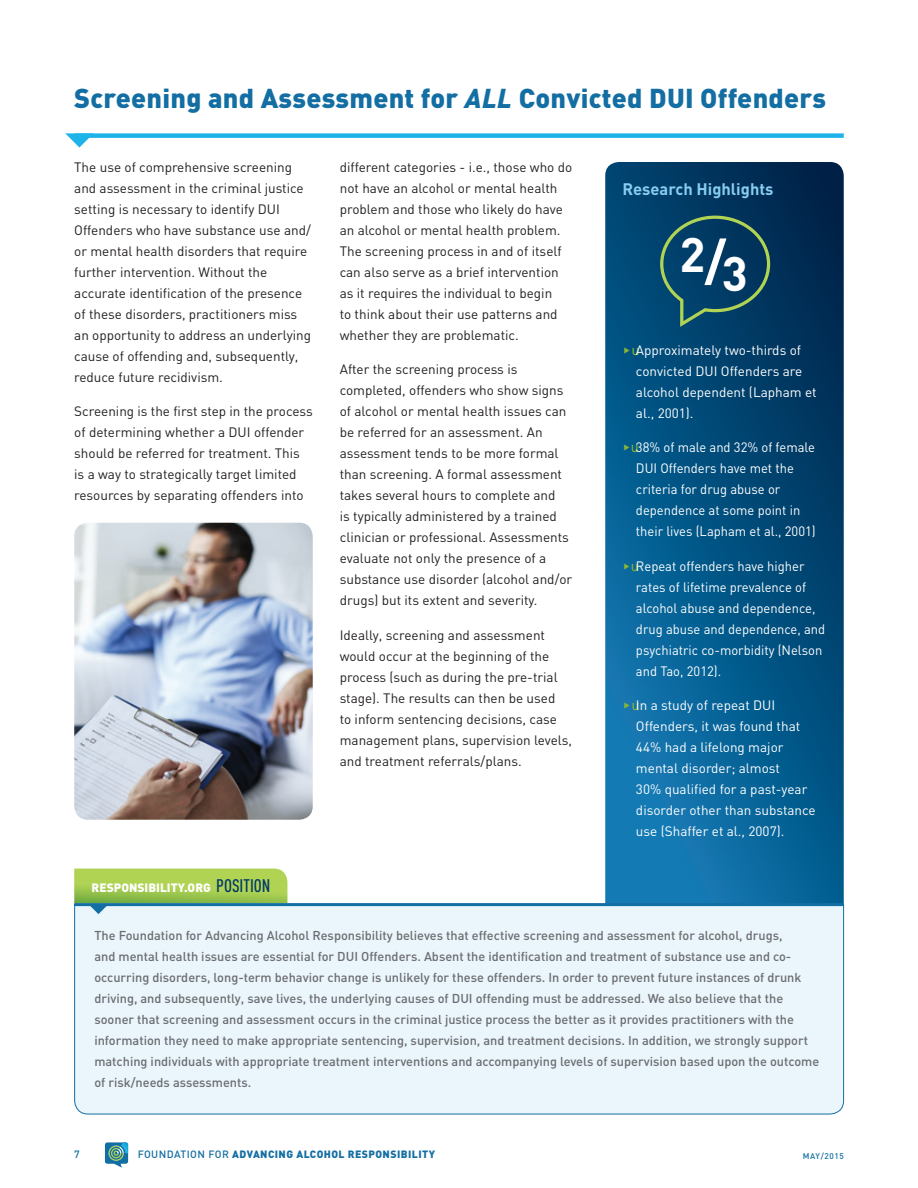
<style>
.page{position:relative;width:918px;height:1188px;background:#fff}
.page>*{position:absolute;margin:0;border:0;box-sizing:border-box;transform-origin:0 0}
.t1{font:700 47.85px "DIN";color:#fff}
.t2{font:900 27px "DIN";letter-spacing:.01em;color:#136ea3}
.t3{font:700 16.5px "DIN";color:#88cdf1}
.t4{font:13.5px/21px "DIN";color:#231f20}
.t5{font:13.5px/21px "DIN";color:#fff;scale:.96 1}
.t6{font:13.5px/21px "DIN";color:#fff}
.t7{font:500 12.75px/21px "DIN";color:#6c6d70}
.t8{font:900 12px "DIN";color:#fff}
.t9{font:900 10.5px "DIN";letter-spacing:.04em;color:#136ea3}
.t10{font:500 10.5px "DIN";color:#136ea3}
.t11{font:500 8.25px "DIN";letter-spacing:.07em;color:#136ea3}
.s1{font-style:italic}
.s2{font-family:"DIN Cond";font-weight:500;font-size:18px;color:#003867}
.s3{font-size:54.15px}
.s4{color:#8bb534}
.s5{font-weight:500}
</style>
<div class="page">
<svg style="left:105px;top:1142px;width:23px;height:26px"></svg>
<svg style="left:605px;top:162px;width:239px;height:741px;background:#055384"></svg>
<div style="left:74px;top:906px;width:770px;height:209px;background:#eaf6fc"></div>
<hr style="left:74px;top:903px;width:770px;height:3px;background:#136ea3">
<svg style="left:74px;top:869px;width:213px;height:45px;background:#a5cc74"></svg>
<div style="left:74px;top:133px;width:770px;height:5px;background:#1fb4e9"></div>
<svg style="left:65px;top:133px;width:29px;height:15px"></svg>
<img style="left:74px;top:523px;width:239px;height:297px">
<svg style="left:659px;top:214px;width:113px;height:116px;background:#0f4863"></svg>
<h2 class="t2" style="left:74px;top:80px;width:753px">Screening and Assessment for <span class="s1">ALL</span> Convicted DUI Offenders</h2>
<p class="t4" style="left:74px;top:156px;width:238px">The use of comprehensive screening and assessment in the criminal justice setting is necessary to identify DUI Offenders who have substance use and/ or mental health disorders that require further intervention. Without the accurate identification of the presence of these disorders, practitioners miss an opportunity to address an underlying cause of offending and, subsequently, reduce future recidivism.</p>
<p class="t4" style="left:74px;top:401px;width:240px">Screening is the first step in the process of determining whether a DUI offender should be referred for treatment. This is a way to strategically target limited resources by separating offenders into</p>
<p class="t4" style="left:340px;top:156px;width:234px">different categories - i.e., those who do not have an alcohol or mental health problem and those who likely do have an alcohol or mental health problem.<br>The screening process in and of itself can also serve as a brief intervention as it requires the individual to begin<br>to think about their use patterns and whether they are problematic.</p>
<p class="t4" style="left:340px;top:359px;width:234px">After the screening process is completed, offenders who show signs of alcohol or mental health issues can be referred for an assessment. An assessment tends to be more formal than screening. A formal assessment takes several hours to complete and<br>is typically administered by a trained clinician or professional. Assessments evaluate not only the presence of a substance use disorder (alcohol and/or drugs) but its extent and severity.</p>
<p class="t4" style="left:340px;top:624px;width:234px">Ideally, screening and assessment would occur at the beginning of the process (such as during the pre-trial stage). The results can then be used<br>to inform sentencing decisions, case management plans, supervision levels, and treatment referrals/plans.</p>
<p class="t8" style="left:92px;top:880px;width:180px">RESPONSIBILITY.ORG <span class="s2">POSITION</span></p>
<p class="t3" style="left:622px;top:178px;width:152px">Research Highlights</p>
<h1 class="t1" style="left:679px;top:232px;width:70px">2<span class="s3">/</span>3</h1>
<p class="t6" style="left:636px;top:339px;width:182px;text-indent:-14px"><span class="s4">◆</span> Approximately two-thirds of convicted DUI Offenders are alcohol dependent (Lapham et al., 2001).</p>
<p class="t5" style="left:636px;top:437px;width:189px;text-indent:-14px"><span class="s4">◆</span> 38% of male and 32% of female<br>DUI Offenders have met the criteria for drug abuse or dependence at some point in their lives (Lapham et al., 2001)</p>
<p class="t5" style="left:636px;top:555px;width:199px;text-indent:-14px"><span class="s4">◆</span> Repeat offenders have higher rates of lifetime prevalence of alcohol abuse and dependence, drug abuse and dependence, and psychiatric co-morbidity (Nelson and Tao, 2012).</p>
<p class="t6" style="left:636px;top:695px;width:181px;text-indent:-14px"><span class="s4">◆</span> In a study of repeat DUI<br>Offenders, it was found that<br>44% had a lifelong major mental disorder; almost<br>30% qualified for a past-year disorder other than substance use (Shaffer et al., 2007).</p>
<p class="t7" style="left:94px;top:925px;width:726px">The Foundation for Advancing Alcohol Responsibility believes that effective screening and assessment for alcohol, drugs,<br>and mental health issues are essential for DUI Offenders. Absent the identification and treatment of substance use and co&shy;occurring disorders, long-term behavior change is unlikely for these offenders. In order to prevent future instances of drunk driving, and subsequently, save lives, the underlying causes of DUI offending must be addressed. We also believe that the sooner that screening and assessment occurs in the criminal justice process the better as it provides practitioners with the information they need to make appropriate sentencing, supervision, and treatment decisions. In addition, we strongly support matching individuals with appropriate treatment interventions and accompanying levels of supervision based upon the outcome of risk/needs assessments.</p>
<p class="t10" style="left:74px;top:1148px;width:7px">7</p>
<p class="t9" style="left:138px;top:1147px;width:299px"><span class="s5">FOUNDATION FOR</span> ADVANCING ALCOHOL RESPONSIBILITY</p>
<p class="t11" style="left:803px;top:1151px;width:42px">MAY/2015</p>
</div>
